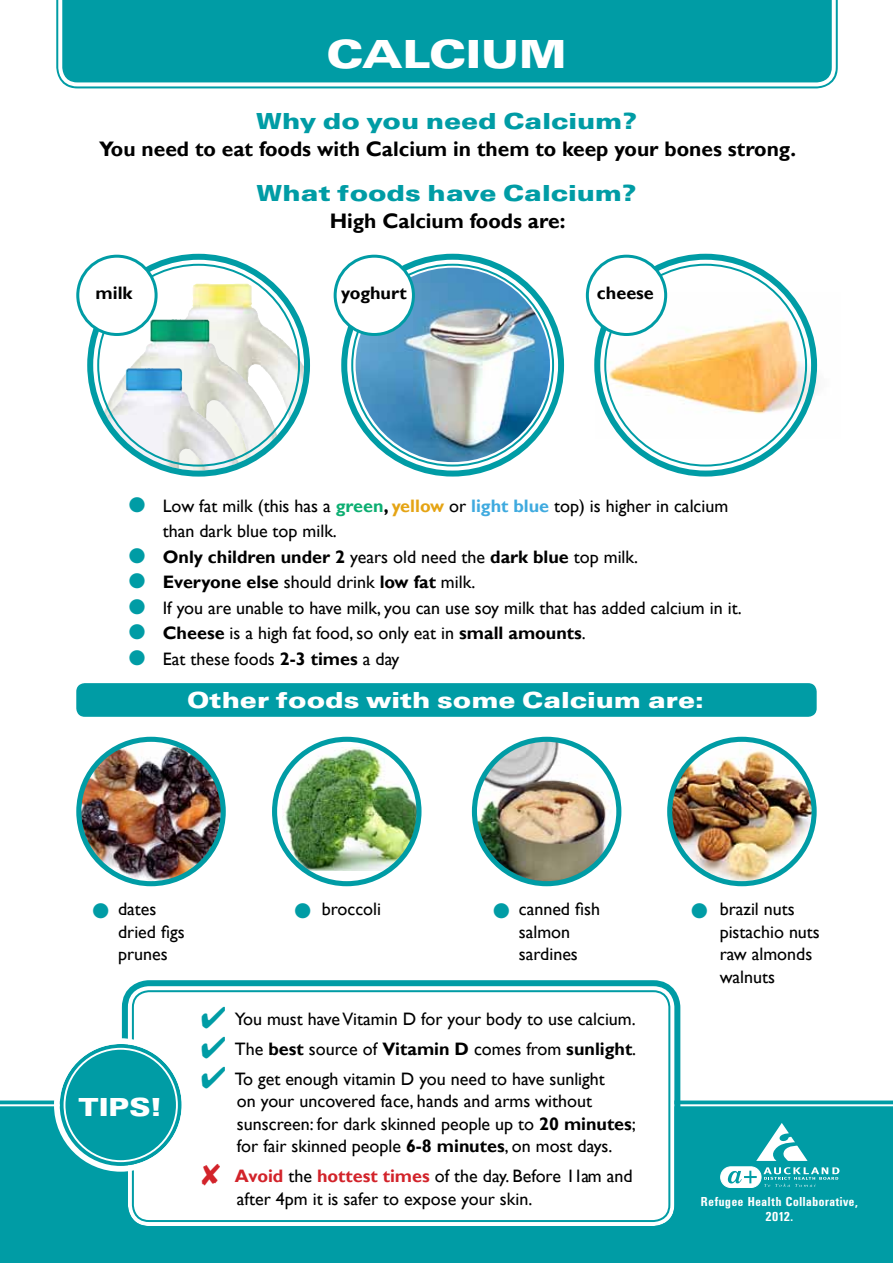
<style>
.page{position:relative;width:893px;height:1263px;background:#fff}
.page>*{position:absolute;margin:0;border:0;box-sizing:border-box;transform-origin:0 0}
.t1{font:42px "Univers Ultra Bold Ext DTC";color:#fff}
.t2{font:27px "Univers Ultra Bold Ext DTC";color:#fff}
.t3{font:24px "Univers Ultra Bold Ext DTC";color:#009ca5}
.t4{font:24px "Univers Ultra Bold Ext DTC";color:#fff}
.t5{font:700 21px "Gill Sans";color:#000}
.t6{font:18px/22.5px "Gill Sans";color:#000}
.t7{font:700 18px "Gill Sans";color:#000}
.t8{font:13.5px/15px "Univers Bold Cond DTC";color:#fff;text-align:center}
.s1{color:#009ca5}
.s2{font-weight:700;color:#0cae71}
.s3{font-weight:700}
.s4{font-weight:700;color:#e5a414}
.s5{font-weight:700;color:#3faadf}
.s6{font-weight:400}
.s7{color:#d2232a}
.s8{font-weight:700;color:#d2232a}
</style>
<div class="page">
<svg style="left:56px;top:0;width:782px;height:89px;background:#57bdc3"></svg>
<div style="left:58px;top:0;width:778px;height:86px;background:#009ca5"></div>
<div style="left:0;top:1104px;width:893px;height:159px;background:#009ca5"></div>
<svg style="left:347px;top:260px;width:211px;height:211px"></svg>
<div style="left:341px;top:254px;width:223px;height:223px;border:6px solid #009ca5;border-radius:50%"></div>
<img style="left:356px;top:268px;width:194px;height:194px;border-radius:97px">
<img style="left:595px;top:292px;width:223px;height:146px">
<div style="left:594px;top:254px;width:223px;height:223px;border:6px solid #009ca5;border-radius:50%"></div>
<div style="left:76px;top:683px;width:741px;height:34px;background:#009ca5;border-radius:9px"></div>
<div style="left:720px;top:1167px;width:41px;height:20px;border:1px solid #fff;border-radius:10px"></div>
<svg style="left:721px;top:1167px;width:118px;height:20px"></svg>
<svg style="left:756px;top:1123px;width:51px;height:38px"></svg>
<div style="left:335px;top:256px;width:78px;height:78px;background:#fff;border-radius:50%"></div>
<div style="left:334px;top:255px;width:81px;height:81px;border:3px solid #009ca5;border-radius:50%"></div>
<div style="left:587px;top:256px;width:79px;height:78px;background:#fff;border-radius:50%"></div>
<div style="left:586px;top:255px;width:81px;height:81px;border:3px solid #009ca5;border-radius:50%"></div>
<svg style="left:93px;top:260px;width:211px;height:211px"></svg>
<img style="left:148px;top:284px;width:115px;height:181px">
<img style="left:104px;top:319px;width:144px;height:150px">
<img style="left:107px;top:368px;width:132px;height:102px">
<div style="left:87px;top:254px;width:223px;height:223px;border:6px solid #009ca5;border-radius:50%"></div>
<div style="left:78px;top:256px;width:78px;height:78px;background:#fff;border-radius:50%"></div>
<div style="left:76px;top:255px;width:82px;height:81px;border:3px solid #009ca5;border-radius:50%"></div>
<img style="left:79px;top:739px;width:144px;height:145px;border-radius:71px">
<div style="left:76px;top:737px;width:150px;height:149px;border:5px solid #009ca5;border-radius:50%"></div>
<img style="left:282px;top:747px;width:137px;height:124px">
<div style="left:272px;top:737px;width:149px;height:149px;border:5px solid #009ca5;border-radius:50%"></div>
<img style="left:474px;top:739px;width:140px;height:145px">
<div style="left:472px;top:737px;width:149px;height:149px;border:5px solid #009ca5;border-radius:50%"></div>
<div style="left:128px;top:986px;width:546px;height:240px;background:#fff;border-radius:21px"></div>
<div style="left:122px;top:980px;width:558px;height:252px;border:6px solid #009ca5;border-radius:24px"></div>
<div style="left:132px;top:990px;width:538px;height:232px;border:2px solid #009ca5;border-radius:16px"></div>
<div style="left:60px;top:1044px;width:122px;height:122px;background:#009ca5;border-radius:50%"></div>
<div style="left:54px;top:1038px;width:133px;height:134px;border:6px solid #fff;border-radius:50%"></div>
<div style="left:64px;top:1048px;width:114px;height:114px;border:2px solid #fff;border-radius:50%"></div>
<img style="left:670px;top:739px;width:144px;height:145px;border-radius:72px">
<div style="left:667px;top:737px;width:150px;height:149px;border:5px solid #009ca5;border-radius:50%"></div>
<h1 class="t1" style="left:327px;top:31px;width:241px">Calcium</h1>
<h3 class="t3" style="left:256px;top:108px;width:382px">Why do you need calcium?</h3>
<p class="t5" style="left:99px;top:136px;width:698px">You need to eat foods with Calcium in them to keep your bones strong.</p>
<h3 class="t3" style="left:257px;top:180px;width:381px">What foods have calcium?</h3>
<p class="t5" style="left:330px;top:208px;width:237px">High Calcium foods are:</p>
<p class="t7" style="left:96px;top:282px;width:38px">milk</p>
<p class="t7" style="left:341px;top:282px;width:67px">yoghurt</p>
<p class="t7" style="left:597px;top:282px;width:58px">cheese</p>
<p class="t6" style="left:163px;top:493px;width:567px;line-height:25.5px;text-indent:-34px"><span class="s1">●</span> Low fat milk (this has a <span class="s2">green</span><span class="s3">,</span> <span class="s4">yellow</span> or <span class="s5">light blue</span> top) is higher in calcium than dark blue top milk.</p>
<p class="t7" style="left:129px;top:546px;width:511px"><span class="s1">●</span> Only children under 2 <span class="s6">years old need the</span> dark blue <span class="s6">top milk.</span></p>
<p class="t7" style="left:129px;top:571px;width:348px"><span class="s1">●</span> Everyone else <span class="s6">should drink</span> low fat <span class="s6">milk.</span></p>
<p class="t6" style="left:129px;top:597px;width:614px"><span class="s1">●</span> If you are unable to have milk, you can use soy milk that has added calcium in it.</p>
<p class="t6" style="left:129px;top:622px;width:459px"><span class="s1">●</span> <span class="s3">Cheese</span> is a high fat food, so only eat in <span class="s3">small amounts</span>.</p>
<p class="t6" style="left:129px;top:648px;width:272px"><span class="s1">●</span> Eat these foods <span class="s3">2-3 times</span> a day</p>
<h3 class="t4" style="left:187px;top:687px;width:517px">Other foods with some Calcium are:</h3>
<p class="t6" style="left:118px;top:898px;width:68px;text-indent:-26px"><span class="s1">●</span> dates dried figs prunes</p>
<p class="t6" style="left:294px;top:898px;width:88px"><span class="s1">●</span> broccoli</p>
<p class="t6" style="left:493px;top:898px;width:108px;text-align:center"><span class="s1">●</span> canned fish salmon sardines</p>
<h2 class="t2" style="left:79px;top:1092px;width:84px">TIPS!</h2>
<p class="t6" style="left:201px;top:1008px;width:436px"><span class="s1">✔</span> You must have Vitamin D for your body to use calcium.</p>
<p class="t6" style="left:201px;top:1038px;width:437px"><span class="s1">✔</span> The <span class="s3">best</span> source of <span class="s3">Vitamin D</span> comes from <span class="s3">sunlight</span>.</p>
<p class="t6" style="left:237px;top:1068px;width:401px;text-indent:-36px"><span class="s1">✔</span> To get enough vitamin D you need to have sunlight<br>on your uncovered face, hands and arms without sunscreen: for dark skinned people up to <span class="s3">20 minutes</span>; for fair skinned people <span class="s3">6-8 minutes</span>, on most days.</p>
<p class="t6" style="left:237px;top:1165px;width:397px;text-indent:-36px"><span class="s7">✘</span> <span class="s8">Avoid</span> the <span class="s8">hottest times</span> of the day. Before 11am and after 4pm it is safer to expose your skin.</p>
<p class="t6" style="left:720px;top:898px;width:102px;text-indent:-28px"><span class="s1">●</span> brazil nuts pistachio nuts raw almonds walnuts</p>
<p class="t8" style="left:701px;top:1193px;width:159px">Refugee Health Collaborative,<br>2012.</p>
</div>
